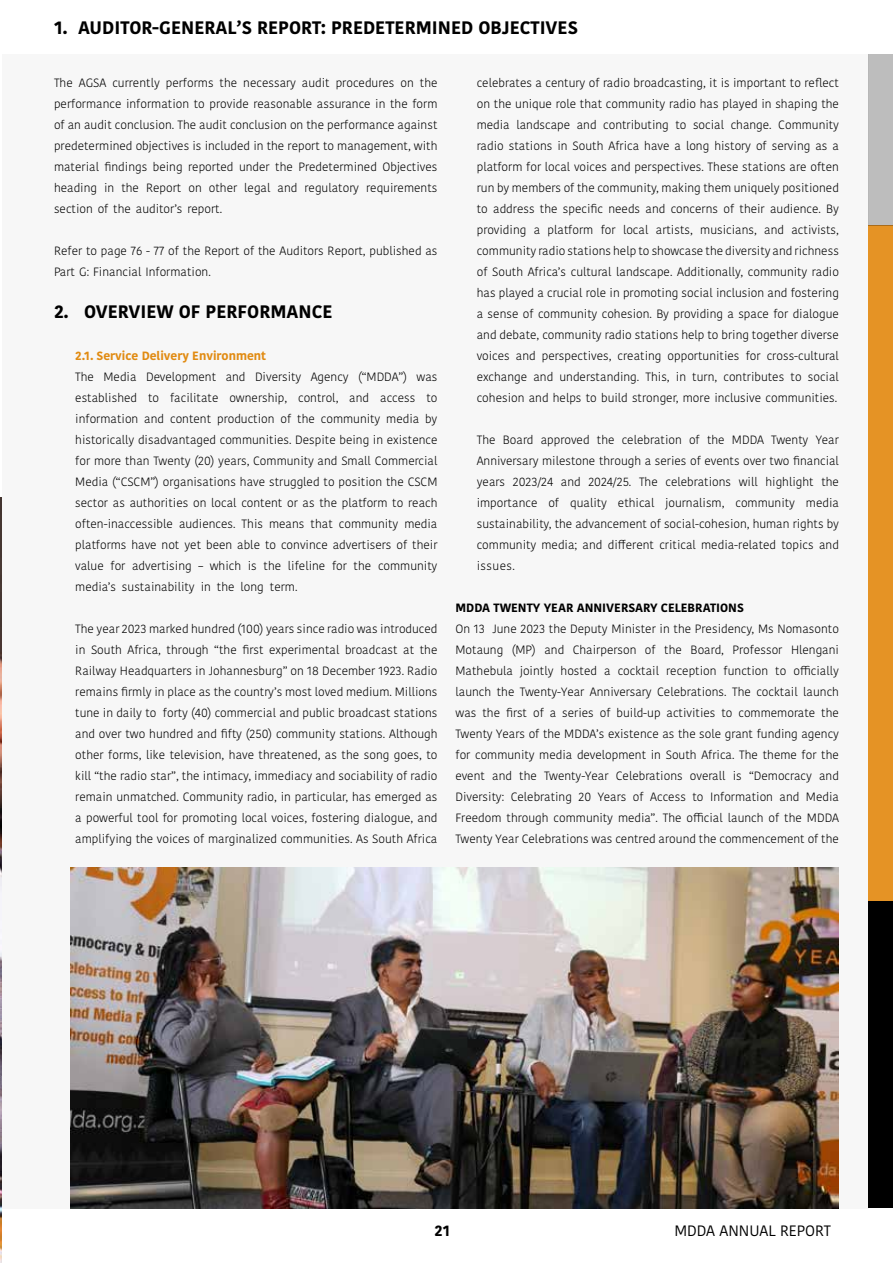
<style>
.page{position:relative;width:893px;height:1263px;background:#fff}
.page>*{position:absolute;margin:0;border:0;box-sizing:border-box;transform-origin:0 0}
.t1{font:700 18px "Kohinoor Bangla";color:#000}
.t2{font:15px "Kohinoor Bangla";color:#000}
.t3{font:700 15px "Kohinoor Bangla";color:#000}
.t4{font:300 12px/21px "Kohinoor Bangla";color:#000;text-align:justify}
.t5{font:700 12px "Kohinoor Bangla";color:#000}
.t6{font:700 12px "Kohinoor Bangla";color:#e18b12}
</style>
<div class="page">
<div style="left:0;top:54px;width:868px;height:1154px;background:#f7f7f7"></div>
<div style="left:868px;top:225px;width:25px;height:677px;background:#e59325"></div>
<div style="left:868px;top:54px;width:25px;height:171px;background:#bdbdbd"></div>
<div style="left:868px;top:901px;width:25px;height:307px;background:#000"></div>
<hr style="left:0;top:0;width:2px;height:515px;background:#fff">
<img style="left:0;top:497px;width:1px;height:766px">
<img style="left:70px;top:868px;width:769px;height:340px">
<h1 class="t1" style="left:54px;top:12px;width:525px">1. AUDITOR-GENERAL’S REPORT: PREDETERMINED OBJECTIVES</h1>
<p class="t4" style="left:54px;top:72px;width:385px">The AGSA currently performs the necessary audit procedures on the performance information to provide reasonable assurance in the form of an audit conclusion. The audit conclusion on the performance against predetermined objectives is included in the report to management, with material findings being reported under the Predetermined Objectives heading in the Report on other legal and regulatory requirements section of the auditor’s report.</p>
<p class="t4" style="left:54px;top:240px;width:385px">Refer to page 76 - 77 of the Report of the Auditors Report, published as<br>Part G: Financial Information.</p>
<h1 class="t1" style="left:54px;top:296px;width:280px">2. OVERVIEW OF PERFORMANCE</h1>
<p class="t6" style="left:75px;top:346px;width:192px">2.1. Service Delivery Environment</p>
<p class="t4" style="left:75px;top:366px;width:364px">The Media Development and Diversity Agency (“MDDA”) was established to facilitate ownership, control, and access to information and content production of the community media by historically disadvantaged communities. Despite being in existence for more than Twenty (20) years, Community and Small Commercial Media (“CSCM”) organisations have struggled to position the CSCM sector as authorities on local content or as the platform to reach often-inaccessible audiences. This means that community media platforms have not yet been able to convince advertisers of their value for advertising – which is the lifeline for the community media’s sustainability in the long term.</p>
<p class="t4" style="left:75px;top:618px;width:364px">The year 2023 marked hundred (100) years since radio was introduced in South Africa, through “the first experimental broadcast at the Railway Headquarters in Johannesburg” on 18 December 1923. Radio remains firmly in place as the country’s most loved medium. Millions tune in daily to forty (40) commercial and public broadcast stations and over two hundred and fifty (250) community stations. Although other forms, like television, have threatened, as the song goes, to kill “the radio star”, the intimacy, immediacy and sociability of radio remain unmatched. Community radio, in particular, has emerged as a powerful tool for promoting local voices, fostering dialogue, and amplifying the voices of marginalized communities. As South Africa</p>
<p class="t4" style="left:477px;top:72px;width:364px">celebrates a century of radio broadcasting, it is important to reflect on the unique role that community radio has played in shaping the media landscape and contributing to social change. Community radio stations in South Africa have a long history of serving as a platform for local voices and perspectives. These stations are often run by members of the community, making them uniquely positioned to address the specific needs and concerns of their audience. By providing a platform for local artists, musicians, and activists, community radio stations help to showcase the diversity and richness of South Africa’s cultural landscape. Additionally, community radio has played a crucial role in promoting social inclusion and fostering a sense of community cohesion. By providing a space for dialogue and debate, community radio stations help to bring together diverse voices and perspectives, creating opportunities for cross-cultural exchange and understanding. This, in turn, contributes to social cohesion and helps to build stronger, more inclusive communities.</p>
<p class="t4" style="left:477px;top:429px;width:364px">The Board approved the celebration of the MDDA Twenty Year Anniversary milestone through a series of events over two financial years 2023/24 and 2024/25. The celebrations will highlight the importance of quality ethical journalism, community media sustainability, the advancement of social-cohesion, human rights by community media; and different critical media-related topics and issues.</p>
<p class="t5" style="left:455px;top:598px;width:290px">MDDA TWENTY YEAR ANNIVERSARY CELEBRATIONS</p>
<p class="t4" style="left:455px;top:618px;width:385px">On 13 June 2023 the Deputy Minister in the Presidency, Ms Nomasonto Motaung (MP) and Chairperson of the Board, Professor Hlengani Mathebula jointly hosted a cocktail reception function to officially launch the Twenty-Year Anniversary Celebrations. The cocktail launch was the first of a series of build-up activities to commemorate the Twenty Years of the MDDA’s existence as the sole grant funding agency for community media development in South Africa. The theme for the event and the Twenty-Year Celebrations overall is “Democracy and Diversity: Celebrating 20 Years of Access to Information and Media Freedom through community media”. The official launch of the MDDA Twenty Year Celebrations was centred around the commencement of the</p>
<p class="t3" style="left:435px;top:1218px;width:17px">21</p>
<p class="t2" style="left:674px;top:1219px;width:158px">MDDA ANNUAL REPORT</p>
</div>
